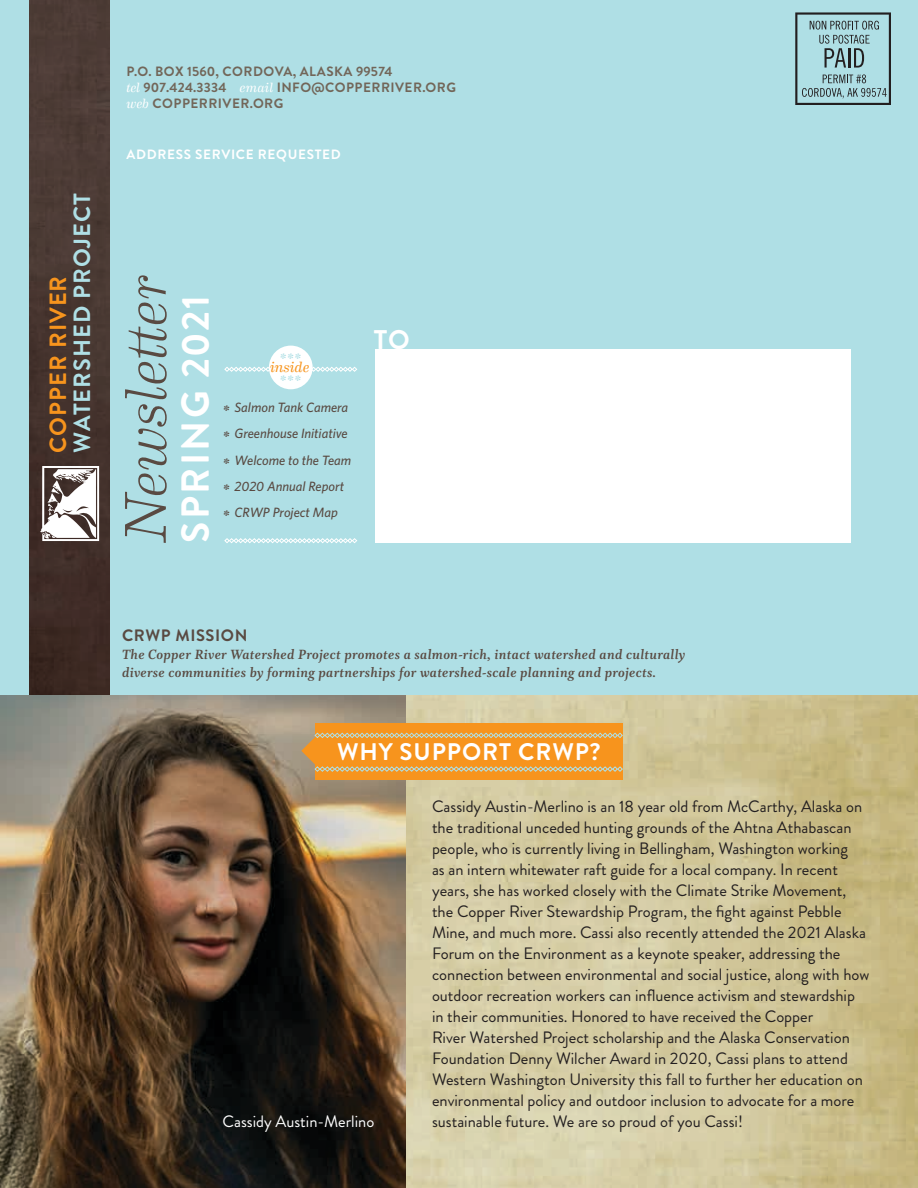
<style>
.page{position:relative;width:918px;height:1188px;background:#fff}
.page>*{position:absolute;margin:0;border:0;box-sizing:border-box;transform-origin:0 0}
.t1{font:700 39px "Brandon Grotesque";letter-spacing:.06em;color:#fff}
.t2{font:700 27px "Brandon Grotesque";color:#fff}
.t3{font:700 24px "Brandon Grotesque";letter-spacing:.04em;color:#fff}
.t4{font:700 23.55px "Brandon Grotesque";letter-spacing:.045em;color:#afdfe5}
.t5{font:700 23.55px "Brandon Grotesque";letter-spacing:.045em;color:#f7941d}
.t6{font:16.5px/21px "Brandon Grotesque";color:#231f20}
.t7{font:16.5px "Brandon Grotesque";color:#fff}
.t8{font:700 16.5px "Brandon Grotesque";letter-spacing:.035em;color:#594a42}
.t9{font:15px/18px "Whitman Bold Italic Os F";letter-spacing:.02em;color:#594a42}
.t10{font:italic 15px "Eames Century Modern";letter-spacing:-.005em;color:#f7941d}
.t11{font:700 13.5px/16.2px "Brandon Grotesque";letter-spacing:.035em;color:#726659}
.t12{font:italic 500 13.5px/26.4px "Whitney";color:#594a42}
.t13{font:700 13.5px "Brandon Grotesque";letter-spacing:.05em;color:#fff}
.t14{font:italic 13.5px "Eames Century Modern";color:#afdfe5}
.s1{font-family:"Eames Century Modern";font-weight:400;font-style:italic;color:#fff}
.s2{font-family:"Eames Century Modern"}
</style>
<div class="page">
<img style="left:405px;top:694px;width:513px;height:494px">
<img style="left:0;top:694px;width:405px;height:494px">
<div style="left:0;top:0;width:918px;height:694px;background:#afdfe5"></div>
<div style="left:375px;top:349px;width:475px;height:194px;background:#fff"></div>
<img style="left:30px;top:0;width:80px;height:694px">
<svg style="left:40px;top:466px;width:59px;height:75px;background:#b7b0ae"></svg>
<svg style="left:795px;top:12px;width:96px;height:93px"></svg>
<svg style="left:125px;top:275px;width:42px;height:268px"></svg>
<div style="left:269px;top:346px;width:44px;height:43px;background:#fff;border-radius:50%"></div>
<svg style="left:224px;top:367px;width:133px;height:5px"></svg>
<svg style="left:224px;top:538px;width:133px;height:5px"></svg>
<div style="left:315px;top:724px;width:308px;height:56px;background:#f7941d"></div>
<svg style="left:301px;top:732px;width:322px;height:40px"></svg>
<h3 class="t4" style="left:66px;top:453px;width:261px;rotate:-90deg">WATERSHED PROJECT</h3>
<h3 class="t5" style="left:42px;top:453px;width:178px;rotate:-90deg">COPPER RIVER</h3>
<p class="t11" style="left:126px;top:63px;width:331px">P.O. BOX 1560, CORDOVA, ALASKA 99574<br><span class="s1">tel</span> 907.424.3334 <span class="s1">email</span> INFO@COPPERRIVER.ORG <span class="s1">web</span> COPPERRIVER.ORG</p>
<p class="t13" style="left:127px;top:145px;width:216px">ADDRESS SERVICE REQUESTED</p>
<h1 class="t1" style="left:168px;top:543px;width:249px;rotate:-90deg">SPRING 2021</h1>
<p class="t14" style="left:279px;top:348px;width:23px">***</p>
<p class="t10" style="left:270px;top:355px;width:41px">inside</p>
<p class="t14" style="left:279px;top:370px;width:23px">***</p>
<p class="t12" style="left:222px;top:394px;width:130px"><span class="s2">*</span> Salmon Tank Camera <span class="s2">*</span> Greenhouse Initiative <span class="s2">*</span> Welcome to the Team <span class="s2">*</span> 2020 Annual Report <span class="s2">*</span> CRWP Project Map</p>
<h2 class="t2" style="left:374px;top:321px;width:38px">TO</h2>
<p class="t8" style="left:122px;top:624px;width:127px">CRWP MISSION</p>
<p class="t9" style="left:122px;top:646px;width:565px">The Copper River Watershed Project promotes a salmon-rich, intact watershed and culturally diverse communities by forming partnerships for watershed-scale planning and projects.</p>
<h3 class="t3" style="left:337px;top:735px;width:265px">WHY SUPPORT CRWP?</h3>
<p class="t7" style="left:223px;top:1110px;width:153px">Cassidy Austin-Merlino</p>
<p class="t6" style="left:432px;top:796px;width:439px">Cassidy Austin-Merlino is an 18 year old from McCarthy, Alaska on the traditional unceded hunting grounds of the Ahtna Athabascan people, who is currently living in Bellingham, Washington working<br>as an intern whitewater raft guide for a local company. In recent years, she has worked closely with the Climate Strike Movement, the Copper River Stewardship Program, the fight against Pebble Mine, and much more. Cassi also recently attended the 2021 Alaska Forum on the Environment as a keynote speaker, addressing the connection between environmental and social justice, along with how outdoor recreation workers can influence activism and stewardship in their communities. Honored to have received the Copper<br>River Watershed Project scholarship and the Alaska Conservation Foundation Denny Wilcher Award in 2020, Cassi plans to attend Western Washington University this fall to further her education on environmental policy and outdoor inclusion to advocate for a more sustainable future. We are so proud of you Cassi!</p>
</div>
